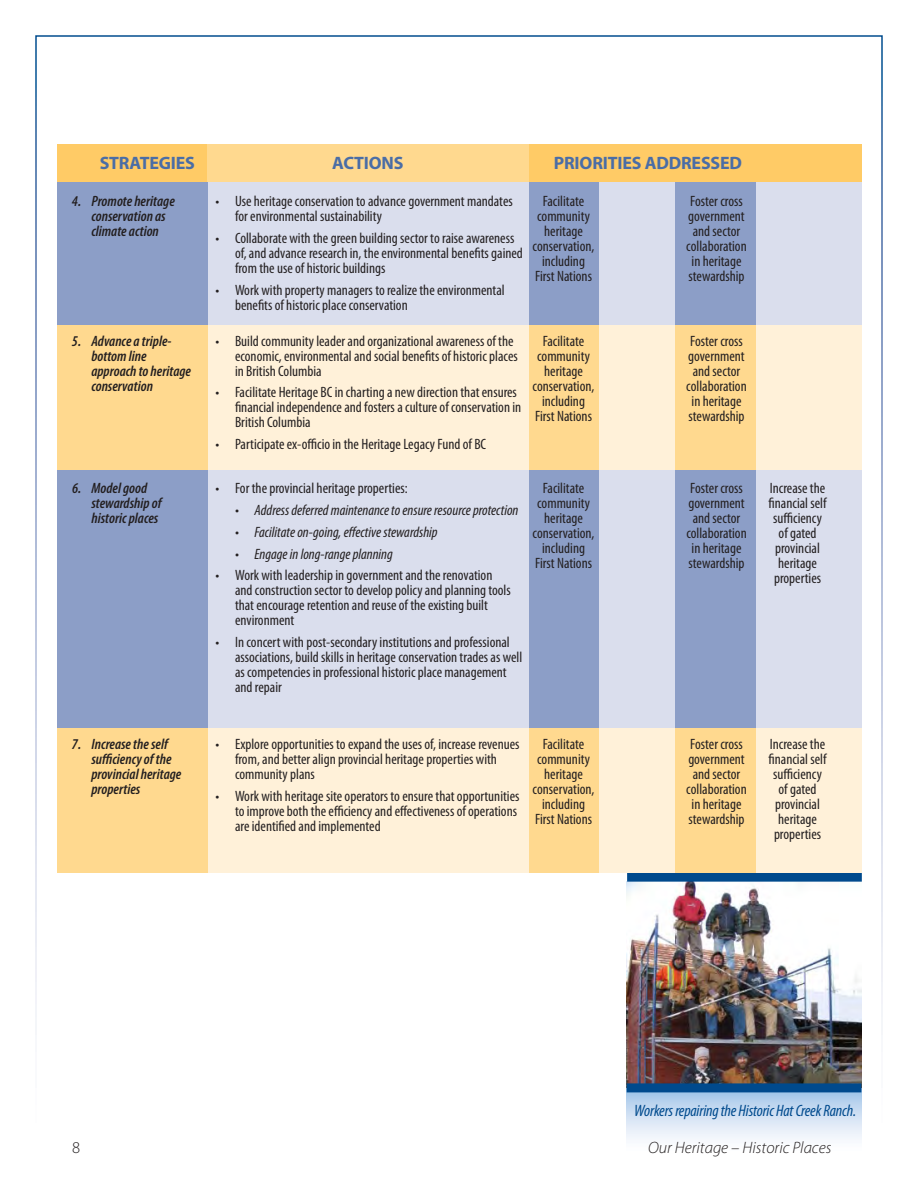
<style>
.page{position:relative;width:918px;height:1188px;background:#fff}
.page>*{position:absolute;margin:0;border:0;box-sizing:border-box;transform-origin:0 0}
.t1{font:700 18px "Myriad Pro";letter-spacing:-.01em;color:#4a6da6}
.t2{font:italic condensed 16.5px "Myriad Pro";letter-spacing:-.01em;color:#004a8d}
.t3{font:italic 300 16.5px "Myriad Pro";color:#231f20}
.t4{font:300 16.5px "Myriad Pro";color:#231f20}
.t5{font:condensed 15px/15px "Myriad Pro";color:#231f20;text-align:center}
.t6{font:italic 600 condensed 15px/15px "Myriad Pro";color:#231f20}
.t7{font:italic condensed 15px "Myriad Pro";color:#231f20}
</style>
<div class="page">
<img style="left:627px;top:882px;width:234px;height:201px">
<svg style="left:627px;top:1092px;width:234px;height:47px;background:#cddff2"></svg>
<div style="left:627px;top:1083px;width:234px;height:9px;background:#004a8d"></div>
<div style="left:627px;top:873px;width:235px;height:9px;background:#004a8d"></div>
<div style="left:57px;top:182px;width:151px;height:144px;background:#8c9ec7"></div>
<div style="left:57px;top:470px;width:151px;height:259px;background:#8c9ec7"></div>
<div style="left:57px;top:326px;width:151px;height:144px;background:#ffd98f"></div>
<div style="left:57px;top:729px;width:151px;height:144px;background:#ffd98f"></div>
<div style="left:528px;top:182px;width:72px;height:144px;background:#8c9ec7"></div>
<div style="left:528px;top:470px;width:72px;height:259px;background:#8c9ec7"></div>
<div style="left:528px;top:326px;width:72px;height:144px;background:#ffd98f"></div>
<div style="left:528px;top:729px;width:72px;height:144px;background:#ffd98f"></div>
<div style="left:675px;top:182px;width:81px;height:144px;background:#8c9ec7"></div>
<div style="left:675px;top:470px;width:81px;height:259px;background:#8c9ec7"></div>
<div style="left:675px;top:326px;width:81px;height:144px;background:#ffd98f"></div>
<div style="left:675px;top:729px;width:81px;height:144px;background:#ffd98f"></div>
<div style="left:756px;top:182px;width:106px;height:144px;background:#dadeed"></div>
<div style="left:756px;top:470px;width:106px;height:259px;background:#dadeed"></div>
<div style="left:756px;top:326px;width:106px;height:144px;background:#fff1d9"></div>
<div style="left:756px;top:729px;width:106px;height:144px;background:#fff1d9"></div>
<div style="left:600px;top:182px;width:75px;height:144px;background:#dadeed"></div>
<div style="left:600px;top:470px;width:75px;height:259px;background:#dadeed"></div>
<div style="left:600px;top:326px;width:75px;height:144px;background:#fff1d9"></div>
<div style="left:600px;top:729px;width:75px;height:144px;background:#fff1d9"></div>
<div style="left:208px;top:182px;width:320px;height:144px;background:#dadeed"></div>
<div style="left:208px;top:470px;width:320px;height:259px;background:#dadeed"></div>
<div style="left:208px;top:326px;width:320px;height:144px;background:#fff1d9"></div>
<div style="left:208px;top:729px;width:320px;height:144px;background:#fff1d9"></div>
<div style="left:57px;top:144px;width:805px;height:38px;background:#ffd98f"></div>
<div style="left:57px;top:144px;width:150px;height:38px;background:#ffcb66"></div>
<div style="left:529px;top:144px;width:333px;height:38px;background:#ffcb66"></div>
<p class="t1" style="left:100px;top:156px;width:97px">STRATEGIES</p>
<p class="t1" style="left:332px;top:156px;width:73px">ACTIONS</p>
<p class="t1" style="left:554px;top:156px;width:190px">PRIORITIES ADDRESSED</p>
<p class="t6" style="left:91px;top:195px;width:85px;text-indent:-19px">4. Promote heritage conservation as climate action</p>
<p class="t5" style="left:235px;top:195px;width:279px;text-align:left;text-indent:-19px">• Use heritage conservation to advance government mandates for environmental sustainability</p>
<p class="t5" style="left:235px;top:232px;width:289px;text-align:left;text-indent:-19px">• Collaborate with the green building sector to raise awareness of, and advance research in, the environmental benefits gained from the use of historic buildings</p>
<p class="t5" style="left:235px;top:284px;width:271px;text-align:left;text-indent:-19px">• Work with property managers to realize the environmental benefits of historic place conservation</p>
<p class="t6" style="left:91px;top:335px;width:101px;text-indent:-19px">5. Advance a triple&shy;bottom line approach to heritage conservation</p>
<p class="t5" style="left:235px;top:335px;width:284px;text-align:left;text-indent:-19px">• Build community leader and organizational awareness of the economic, environmental and social benefits of historic places in British Columbia</p>
<p class="t5" style="left:235px;top:386px;width:288px;text-align:left;text-indent:-19px">• Facilitate Heritage BC in charting a new direction that ensures financial independence and fosters a culture of conservation in<br>British Columbia</p>
<p class="t5" style="left:216px;top:438px;width:272px">• Participate ex-officio in the Heritage Legacy Fund of BC</p>
<p class="t5" style="left:533px;top:195px;width:63px">Facilitate community heritage conservation, including<br>First Nations</p>
<p class="t5" style="left:686px;top:195px;width:62px">Foster cross government and sector collaboration in heritage stewardship</p>
<p class="t5" style="left:533px;top:335px;width:63px">Facilitate community heritage conservation, including<br>First Nations</p>
<p class="t5" style="left:686px;top:335px;width:62px">Foster cross government and sector collaboration in heritage stewardship</p>
<p class="t6" style="left:91px;top:482px;width:72px;text-indent:-19px">6. Model good stewardship of historic places</p>
<p class="t5" style="left:216px;top:482px;width:194px">• For the provincial heritage properties:</p>
<p class="t7" style="left:235px;top:505px;width:285px">• Address deferred maintenance to ensure resource protection</p>
<p class="t7" style="left:235px;top:526px;width:204px">• Facilitate on-going, effective stewardship</p>
<p class="t7" style="left:235px;top:548px;width:159px">• Engage in long-range planning</p>
<p class="t5" style="left:235px;top:569px;width:277px;text-align:left;text-indent:-19px">• Work with leadership in government and the renovation and construction sector to develop policy and planning tools that encourage retention and reuse of the existing built environment</p>
<p class="t5" style="left:235px;top:636px;width:289px;text-align:left;text-indent:-19px">• In concert with post-secondary institutions and professional associations, build skills in heritage conservation trades as well as competencies in professional historic place management and repair</p>
<p class="t5" style="left:533px;top:482px;width:63px">Facilitate community heritage conservation, including<br>First Nations</p>
<p class="t5" style="left:686px;top:482px;width:62px">Foster cross government and sector collaboration in heritage stewardship</p>
<p class="t5" style="left:769px;top:482px;width:59px">Increase the financial self sufficiency of gated provincial heritage properties</p>
<p class="t6" style="left:91px;top:738px;width:91px;text-indent:-19px">7. Increase the self sufficiency of the provincial heritage properties</p>
<p class="t5" style="left:235px;top:738px;width:286px;text-align:left;text-indent:-19px">• Explore opportunities to expand the uses of, increase revenues from, and better align provincial heritage properties with community plans</p>
<p class="t5" style="left:235px;top:790px;width:286px;text-align:left;text-indent:-19px">• Work with heritage site operators to ensure that opportunities to improve both the efficiency and effectiveness of operations are identified and implemented</p>
<p class="t5" style="left:533px;top:738px;width:63px">Facilitate community heritage conservation, including<br>First Nations</p>
<p class="t5" style="left:686px;top:738px;width:62px">Foster cross government and sector collaboration in heritage stewardship</p>
<p class="t5" style="left:769px;top:738px;width:59px">Increase the financial self sufficiency of gated provincial heritage properties</p>
<p class="t2" style="left:634px;top:1104px;width:224px">Workers repairing the Historic Hat Creek Ranch.</p>
<p class="t4" style="left:72px;top:1141px;width:10px">8</p>
<p class="t3" style="left:648px;top:1141px;width:185px">Our Heritage – Historic Places</p>
</div>
